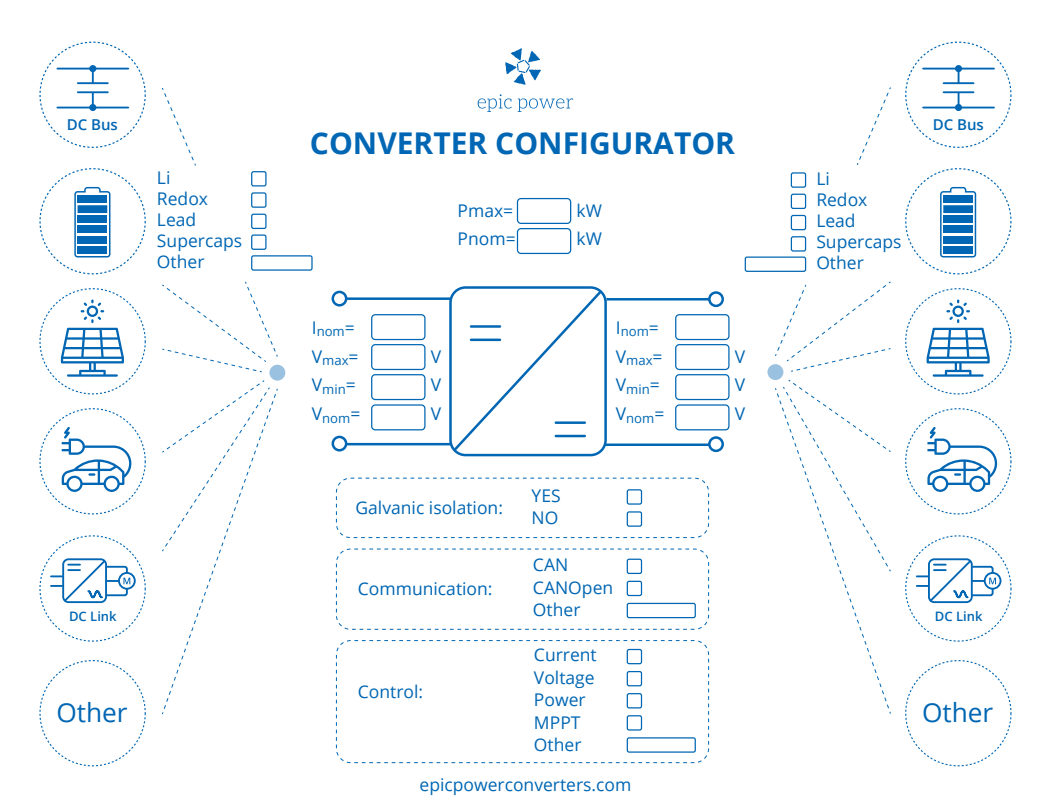
<style>
.page{position:relative;width:1051px;height:808px;background:#fff}
.page>*{position:absolute;margin:0;border:0;box-sizing:border-box;transform-origin:0 0}
.t1{font:700 30px "Open Sans";color:#0166b3}
.t2{font:26.25px "Open Sans";color:#0166b3}
.t3{font:17.5px/21px "Open Sans";color:#0166b3}
.t4{font:600 15px "Open Sans";color:#0166b3}
.t5{font:13.12px/28.8px "Open Sans";color:#0166b3}
.t6{font:600 13px "Open Sans";color:#0166b3}
</style>
<div class="page">
<svg style="left:39px;top:288px;width:107px;height:106px"></svg>
<svg style="left:39px;top:408px;width:107px;height:106px"></svg>
<svg style="left:39px;top:660px;width:107px;height:106px"></svg>
<svg style="left:905px;top:660px;width:106px;height:106px"></svg>
<div style="left:251px;top:171px;width:15px;height:15px;border:1px solid #0166b3;border-radius:2px"></div>
<div style="left:251px;top:192px;width:15px;height:16px;border:1px solid #0166b3;border-radius:2px"></div>
<div style="left:251px;top:214px;width:15px;height:15px;border:1px solid #0166b3;border-radius:2px"></div>
<div style="left:251px;top:234px;width:15px;height:16px;border:1px solid #0166b3;border-radius:2px"></div>
<div style="left:251px;top:255px;width:61px;height:16px;border:1px solid #0166b3;border-radius:2px"></div>
<div style="left:626px;top:559px;width:16px;height:15px;border:1px solid #0166b3;border-radius:2px"></div>
<div style="left:626px;top:581px;width:16px;height:15px;border:1px solid #0166b3;border-radius:2px"></div>
<div style="left:626px;top:603px;width:70px;height:15px;border:1px solid #0166b3;border-radius:2px"></div>
<div style="left:626px;top:649px;width:16px;height:15px;border:1px solid #0166b3;border-radius:2px"></div>
<div style="left:626px;top:671px;width:16px;height:15px;border:1px solid #0166b3;border-radius:2px"></div>
<div style="left:626px;top:693px;width:16px;height:15px;border:1px solid #0166b3;border-radius:2px"></div>
<div style="left:626px;top:715px;width:16px;height:15px;border:1px solid #0166b3;border-radius:2px"></div>
<div style="left:626px;top:737px;width:70px;height:16px;border:1px solid #0166b3;border-radius:2px"></div>
<div style="left:517px;top:198px;width:54px;height:26px;border:1px solid #0166b3;border-radius:4px"></div>
<div style="left:517px;top:228px;width:54px;height:26px;border:1px solid #0166b3;border-radius:4px"></div>
<hr style="left:346px;top:297px;width:104px;height:3px;background:#0166b3">
<hr style="left:346px;top:443px;width:105px;height:2px;background:#0166b3">
<div style="left:331px;top:291px;width:16px;height:15px;border:2px solid #0166b3;border-radius:50%"></div>
<div style="left:331px;top:436px;width:16px;height:15px;border:2px solid #0166b3;border-radius:50%"></div>
<div style="left:449px;top:286px;width:158px;height:170px;border:2px solid #0166b3;border-radius:15px"></div>
<svg style="left:451px;top:288px;width:153px;height:166px"></svg>
<hr style="left:471px;top:325px;width:29px;height:3px;background:#0166b3">
<hr style="left:471px;top:339px;width:29px;height:2px;background:#0166b3">
<hr style="left:556px;top:421px;width:29px;height:3px;background:#0166b3">
<hr style="left:556px;top:435px;width:29px;height:2px;background:#0166b3">
<hr style="left:606px;top:298px;width:103px;height:2px;background:#0166b3">
<hr style="left:605px;top:443px;width:104px;height:3px;background:#0166b3">
<div style="left:708px;top:291px;width:16px;height:16px;border:2px solid #0166b3;border-radius:50%"></div>
<div style="left:708px;top:436px;width:16px;height:16px;border:2px solid #0166b3;border-radius:50%"></div>
<div style="left:371px;top:344px;width:54px;height:26px;border:1px solid #0166b3;border-radius:4px"></div>
<div style="left:371px;top:314px;width:54px;height:26px;border:1px solid #0166b3;border-radius:4px"></div>
<div style="left:371px;top:374px;width:54px;height:26px;border:1px solid #0166b3;border-radius:4px"></div>
<div style="left:371px;top:404px;width:54px;height:26px;border:1px solid #0166b3;border-radius:4px"></div>
<div style="left:675px;top:344px;width:54px;height:26px;border:1px solid #0166b3;border-radius:4px"></div>
<div style="left:675px;top:314px;width:54px;height:26px;border:1px solid #0166b3;border-radius:4px"></div>
<div style="left:675px;top:374px;width:54px;height:26px;border:1px solid #0166b3;border-radius:4px"></div>
<div style="left:675px;top:404px;width:54px;height:26px;border:1px solid #0166b3;border-radius:4px"></div>
<svg style="left:39px;top:535px;width:107px;height:107px"></svg>
<svg style="left:39px;top:42px;width:107px;height:106px"></svg>
<div style="left:89px;top:65px;width:7px;height:7px;background:#0166b3;border-radius:50%"></div>
<div style="left:89px;top:104px;width:7px;height:7px;background:#0166b3;border-radius:50%"></div>
<svg style="left:905px;top:42px;width:106px;height:106px"></svg>
<div style="left:955px;top:65px;width:7px;height:7px;background:#0166b3;border-radius:50%"></div>
<div style="left:955px;top:104px;width:7px;height:7px;background:#0166b3;border-radius:50%"></div>
<svg style="left:905px;top:288px;width:106px;height:106px"></svg>
<svg style="left:905px;top:408px;width:106px;height:106px"></svg>
<div style="left:790px;top:172px;width:16px;height:16px;border:1px solid #0166b3;border-radius:2px"></div>
<div style="left:790px;top:194px;width:16px;height:15px;border:1px solid #0166b3;border-radius:2px"></div>
<div style="left:790px;top:215px;width:16px;height:15px;border:1px solid #0166b3;border-radius:2px"></div>
<div style="left:790px;top:236px;width:16px;height:16px;border:1px solid #0166b3;border-radius:2px"></div>
<div style="left:744px;top:256px;width:62px;height:16px;border:1px solid #0166b3;border-radius:2px"></div>
<div style="left:626px;top:489px;width:16px;height:16px;border:1px solid #0166b3;border-radius:2px"></div>
<div style="left:626px;top:511px;width:16px;height:16px;border:1px solid #0166b3;border-radius:2px"></div>
<div style="left:336px;top:478px;width:373px;height:60px;border:1px dashed #0166b3;border-radius:14px"></div>
<div style="left:336px;top:549px;width:373px;height:81px;border:1px dashed #0166b3;border-radius:14px"></div>
<div style="left:336px;top:640px;width:373px;height:123px;border:1px dashed #0166b3;border-radius:14px"></div>
<svg style="left:767px;top:364px;width:16px;height:16px"></svg>
<svg style="left:774px;top:281px;width:117px;height:91px"></svg>
<svg style="left:857px;top:87px;width:34px;height:78px"></svg>
<svg style="left:840px;top:572px;width:49px;height:137px"></svg>
<svg style="left:774px;top:379px;width:117px;height:193px"></svg>
<svg style="left:269px;top:365px;width:16px;height:16px"></svg>
<svg style="left:162px;top:281px;width:116px;height:92px"></svg>
<svg style="left:162px;top:88px;width:34px;height:78px"></svg>
<svg style="left:163px;top:392px;width:113px;height:317px"></svg>
<svg style="left:905px;top:168px;width:106px;height:106px"></svg>
<div style="left:943px;top:225px;width:30px;height:8px;background:#0166b3"></div>
<div style="left:943px;top:236px;width:30px;height:8px;background:#0166b3"></div>
<div style="left:943px;top:246px;width:30px;height:8px;background:#0166b3"></div>
<div style="left:943px;top:195px;width:30px;height:8px;background:#0166b3"></div>
<div style="left:943px;top:205px;width:30px;height:8px;background:#0166b3"></div>
<div style="left:943px;top:215px;width:30px;height:8px;background:#0166b3"></div>
<svg style="left:39px;top:168px;width:107px;height:106px"></svg>
<div style="left:78px;top:225px;width:29px;height:8px;background:#0166b3"></div>
<div style="left:78px;top:236px;width:29px;height:8px;background:#0166b3"></div>
<div style="left:78px;top:246px;width:29px;height:8px;background:#0166b3"></div>
<div style="left:78px;top:195px;width:29px;height:8px;background:#0166b3"></div>
<div style="left:78px;top:205px;width:29px;height:8px;background:#0166b3"></div>
<div style="left:78px;top:215px;width:29px;height:8px;background:#0166b3"></div>
<svg style="left:905px;top:535px;width:106px;height:107px"></svg>
<svg style="left:477px;top:94px;width:96px;height:18px"></svg>
<svg style="left:505px;top:48px;width:36px;height:37px"></svg>
<p class="t4" style="left:67px;top:114px;width:53px">DC Bus</p>
<p class="t4" style="left:932px;top:114px;width:53px">DC Bus</p>
<p class="t3" style="left:157px;top:166px;width:87px">Li<br>Redox<br>Lead<br>Supercaps<br>Other</p>
<h1 class="t1" style="left:310px;top:122px;width:426px">CONVERTER CONFIGURATOR</h1>
<p class="t5" style="left:312px;top:317px;width:50px"><sup>I</sup>nom<sup>=<br>V</sup>max<sup>=<br>V</sup>min<sup>=<br>V</sup>nom<sup>=</sup></p>
<p class="t3" style="left:457px;top:195px;width:60px;line-height:28.8px">Pmax=<br>Pnom=</p>
<p class="t3" style="left:576px;top:195px;width:27px;line-height:28.8px">kW kW</p>
<p class="t3" style="left:431px;top:341px;width:12px;line-height:28.8px;text-align:justify">V V V</p>
<p class="t5" style="left:616px;top:317px;width:50px"><sup>I</sup>nom<sup>=<br>V</sup>max<sup>=<br>V</sup>min<sup>=<br>V</sup>nom<sup>=</sup></p>
<p class="t3" style="left:735px;top:341px;width:12px;line-height:28.8px;text-align:justify">V V V</p>
<p class="t3" style="left:816px;top:168px;width:87px">Li<br>Redox<br>Lead<br>Supercaps<br>Other</p>
<p class="t3" style="left:355px;top:497px;width:149px">Galvanic isolation:</p>
<p class="t3" style="left:531px;top:484px;width:31px;line-height:22.5px">YES<br>NO</p>
<p class="t3" style="left:533px;top:553px;width:82px;line-height:22.5px">CAN<br>CANOpen<br>Other</p>
<p class="t3" style="left:534px;top:643px;width:64px;line-height:22.5px">Current<br>Voltage<br>Power<br>MPPT<br>Other</p>
<p class="t3" style="left:358px;top:577px;width:136px">Communication:</p>
<p class="t6" style="left:69px;top:607px;width:49px">DC Link</p>
<p class="t6" style="left:934px;top:607px;width:49px">DC Link</p>
<p class="t3" style="left:358px;top:680px;width:67px">Control:</p>
<h2 class="t2" style="left:56px;top:694px;width:73px">Other</h2>
<h2 class="t2" style="left:922px;top:694px;width:73px">Other</h2>
<p class="t3" style="left:419px;top:774px;width:213px">epicpowerconverters.com</p>
</div>
